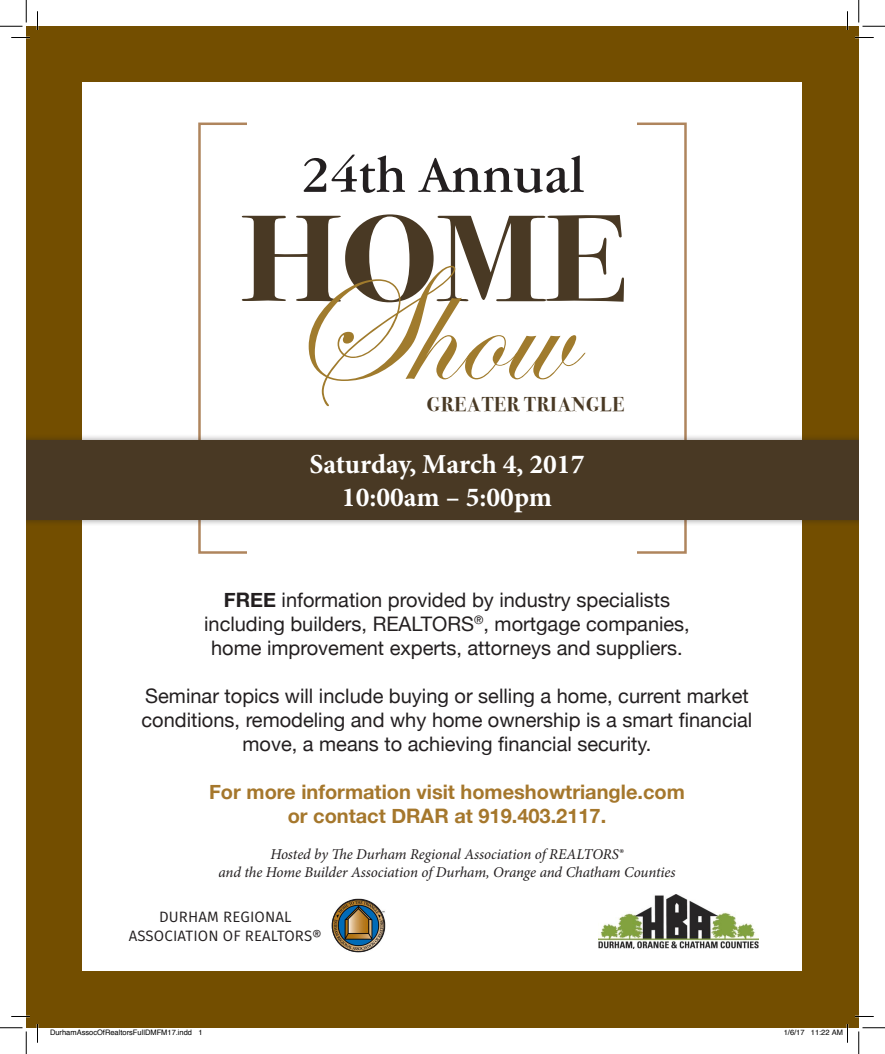
<style>
.page{position:relative;width:885px;height:1054px;background:#fff}
.page>*{position:absolute;margin:0;border:0;box-sizing:border-box;transform-origin:0 0}
.t1{font:160px "Edwardian Script ITC";color:#a07b2d}
.t2{font:52.5px "Garamond IT Cby BT";color:#231f20}
.t3{font:700 27.5px "Minion Pro";color:#fff}
.t4{font:20px/24px "Helvetica Neue";color:#231f20;text-align:center}
.t5{font:700 20px/24px "Helvetica Neue";color:#a5772c;text-align:center}
.t6{font:700 20px "Bodoni Svty Two OSITCTT";letter-spacing:.04em;color:#493924}
.t7{font:italic 15px/18px "Minion Pro";letter-spacing:-.01em;color:#231f20;text-align:center}
.t8{font:15px/18.6px "Fira Sans";letter-spacing:.01em;color:#231f20;text-align:center}
.t9{font:7.5px "Helvetica";color:#000}
.s1{font-size:170px}
.s2{font-weight:700}
</style>
<div class="page">
<div style="left:26px;top:26px;width:833px;height:1002px;background:#734e00"></div>
<div style="left:82px;top:82px;width:720px;height:889px;background:#fff"></div>
<img style="left:598px;top:894px;width:160px;height:55px">
<img style="left:331px;top:898px;width:54px;height:54px">
<div style="left:332px;top:899px;width:53px;height:53px;border:1px solid #231f20;border-radius:50%"></div>
<div style="left:26px;top:433px;width:833px;height:93px;background:#231f20;opacity:.5"></div>
<div style="left:26px;top:440px;width:833px;height:79px;background:#493924"></div>
<svg style="left:242px;top:214px;width:382px;height:88px"></svg>
<svg style="left:11px;top:37px;width:19px;height:1px"></svg>
<svg style="left:855px;top:37px;width:19px;height:1px"></svg>
<svg style="left:11px;top:1015px;width:19px;height:2px"></svg>
<svg style="left:855px;top:1015px;width:19px;height:2px"></svg>
<svg style="left:37px;top:11px;width:1px;height:19px"></svg>
<svg style="left:37px;top:1024px;width:1px;height:18px"></svg>
<svg style="left:847px;top:11px;width:1px;height:19px"></svg>
<svg style="left:0;top:0;width:27px;height:27px"></svg>
<svg style="left:0;top:1027px;width:27px;height:27px"></svg>
<svg style="left:859px;top:0;width:26px;height:27px"></svg>
<svg style="left:859px;top:1027px;width:26px;height:27px"></svg>
<svg style="left:846px;top:1024px;width:2px;height:18px"></svg>
<p class="t2" style="left:301px;top:144px;width:284px">24th Annual</p>
<p class="t1" style="left:286px;top:241px;width:286px"><span class="s1">S</span>how</p>
<p class="t6" style="left:427px;top:392px;width:199px">GREATER TRIANGLE</p>
<p class="t3" style="left:310px;top:444px;width:276px">Saturday, March 4, 2017</p>
<p class="t3" style="left:342px;top:477px;width:212px">10:00am – 5:00pm</p>
<p class="t4" style="left:204px;top:589px;width:487px"><span class="s2">FREE</span> information provided by industry specialists including builders, REALTORS<sup>®</sup>, mortgage companies, home improvement experts, attorneys and suppliers.</p>
<p class="t4" style="left:142px;top:685px;width:612px">Seminar topics will include buying or selling a home, current market conditions, remodeling and why home ownership is a smart financial move, a means to achieving financial security.</p>
<p class="t5" style="left:209px;top:780px;width:477px">For more information visit homeshowtriangle.com or contact DRAR at 919.403.2117.</p>
<p class="t7" style="left:218px;top:845px;width:459px">Hosted by The Durham Regional Association of REALTORS®<br>and the Home Builder Association of Durham, Orange and Chatham Counties</p>
<p class="t8" style="left:129px;top:908px;width:195px">DURHAM REGIONAL<br>ASSOCIATION OF REALTORS®</p>
<p class="t9" style="left:50px;top:1027px;width:154px">DurhamAssocOfRealtorsFullDMFM17.indd 1</p>
<p class="t9" style="left:784px;top:1027px;width:61px">1/6/17 11:22 AM</p>
</div>
